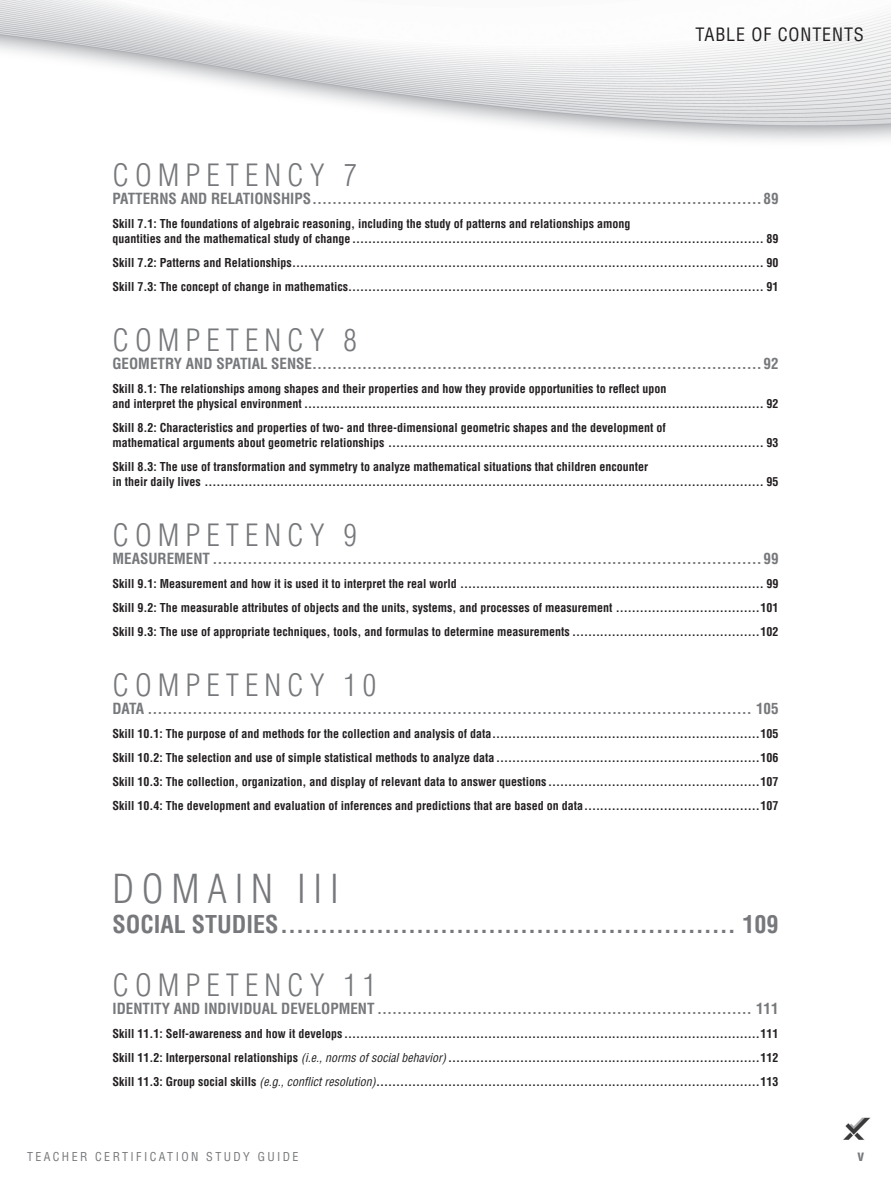
<style>
.page{position:relative;width:891px;height:1188px;background:#fff}
.page>*{position:absolute;margin:0;border:0;box-sizing:border-box;transform-origin:0 0}
.TOC_Domain_Number{font:300 condensed 39px "Helvetica";letter-spacing:.2em;color:#76787b}
.TOC_Competency_Numbe{font:300 condensed 30px "Helvetica";letter-spacing:.2em;color:#76787b}
.TOC_Domain_Title{font:700 condensed 24px "Helvetica";color:#76787b}
.t1{font:condensed 18px "Helvetica";letter-spacing:.05em;color:#231f20}
.TOC_Competency_Title{font:700 condensed 15px "Helvetica";color:#76787b}
.TOC_Skill_number{font:700 condensed 12px/15px "Helvetica";color:#231f20}
.t2{font:condensed 12px "Helvetica";letter-spacing:.2em;color:#76787b}
.s1{font-weight:400;font-style:italic}
</style>
<div class="page">
<img style="left:843px;top:1117px;width:28px;height:23px">
<h3 class="t1" style="left:696px;top:24px;width:170px">TABLE OF CONTENTS</h3>
<p class="TOC_Competency_Numbe" style="left:112px;top:156px;width:246px">COMPETENCY 7</p>
<p class="TOC_Competency_Title" style="left:112px;top:189px;width:667px">PATTERNS AND RELATIONSHIPS..........................................................................................89</p>
<p class="TOC_Skill_number" style="left:112px;top:216px;width:667px">Skill 7.1: The foundations of algebraic reasoning, including the study of patterns and relationships among<br>quantities and the mathematical study of change ....................................................................................................... 89</p>
<p class="TOC_Skill_number" style="left:112px;top:255px;width:667px">Skill 7.2: Patterns and Relationships...................................................................................................................... 90</p>
<p class="TOC_Skill_number" style="left:112px;top:279px;width:667px">Skill 7.3: The concept of change in mathematics........................................................................................................ 91</p>
<p class="TOC_Competency_Numbe" style="left:112px;top:321px;width:246px">COMPETENCY 8</p>
<p class="TOC_Competency_Title" style="left:112px;top:354px;width:667px">GEOMETRY AND SPATIAL SENSE..........................................................................................92</p>
<p class="TOC_Skill_number" style="left:112px;top:381px;width:667px">Skill 8.1: The relationships among shapes and their properties and how they provide opportunities to reflect upon<br>and interpret the physical environment ................................................................................................................... 92</p>
<p class="TOC_Skill_number" style="left:112px;top:420px;width:667px">Skill 8.2: Characteristics and properties of two- and three-dimensional geometric shapes and the development of<br>mathematical arguments about geometric relationships .............................................................................................. 93</p>
<p class="TOC_Skill_number" style="left:112px;top:459px;width:667px">Skill 8.3: The use of transformation and symmetry to analyze mathematical situations that children encounter<br>in their daily lives ............................................................................................................................................ 95</p>
<p class="TOC_Competency_Numbe" style="left:112px;top:516px;width:246px">COMPETENCY 9</p>
<p class="TOC_Competency_Title" style="left:112px;top:549px;width:667px">MEASUREMENT ..............................................................................................................99</p>
<p class="TOC_Skill_number" style="left:112px;top:576px;width:667px">Skill 9.1: Measurement and how it is used it to interpret the real world ............................................................................ 99</p>
<p class="TOC_Skill_number" style="left:112px;top:600px;width:667px">Skill 9.2: The measurable attributes of objects and the units, systems, and processes of measurement ....................................101</p>
<p class="TOC_Skill_number" style="left:112px;top:624px;width:667px">Skill 9.3: The use of appropriate techniques, tools, and formulas to determine measurements ...............................................102</p>
<p class="TOC_Competency_Numbe" style="left:112px;top:666px;width:265px">COMPETENCY 10</p>
<p class="TOC_Competency_Title" style="left:112px;top:699px;width:667px">DATA ......................................................................................................................... 105</p>
<p class="TOC_Skill_number" style="left:112px;top:726px;width:667px">Skill 10.1: The purpose of and methods for the collection and analysis of data...................................................................105</p>
<p class="TOC_Skill_number" style="left:112px;top:750px;width:667px">Skill 10.2: The selection and use of simple statistical methods to analyze data ..................................................................106</p>
<p class="TOC_Skill_number" style="left:112px;top:774px;width:667px">Skill 10.3: The collection, organization, and display of relevant data to answer questions .....................................................107</p>
<p class="TOC_Skill_number" style="left:112px;top:798px;width:667px">Skill 10.4: The development and evaluation of inferences and predictions that are based on data............................................107</p>
<p class="TOC_Domain_Number" style="left:112px;top:864px;width:228px">DOMAIN III</p>
<p class="TOC_Domain_Title" style="left:112px;top:909px;width:667px">SOCIAL STUDIES......................................................... 109</p>
<p class="TOC_Competency_Numbe" style="left:112px;top:966px;width:265px">COMPETENCY 11</p>
<p class="TOC_Competency_Title" style="left:112px;top:999px;width:667px">IDENTITY AND INDIVIDUAL DEVELOPMENT ........................................................................... 111</p>
<p class="TOC_Skill_number" style="left:112px;top:1026px;width:667px">Skill 11.1: Self-awareness and how it develops ........................................................................................................111</p>
<p class="TOC_Skill_number" style="left:112px;top:1050px;width:667px">Skill 11.2: Interpersonal relationships <span class="s1">(i.e., norms of social behavior)</span> ..............................................................................112</p>
<p class="TOC_Skill_number" style="left:112px;top:1074px;width:667px">Skill 11.3: Group social skills <span class="s1">(e.g., conflict resolution)</span>................................................................................................113</p>
<p class="t2" style="left:27px;top:1149px;width:273px">TEACHER CERTIFICATION STUDY GUIDE</p>
<p class="TOC_Competency_Title" style="left:857px;top:1146px;width:8px">v</p>
</div>
